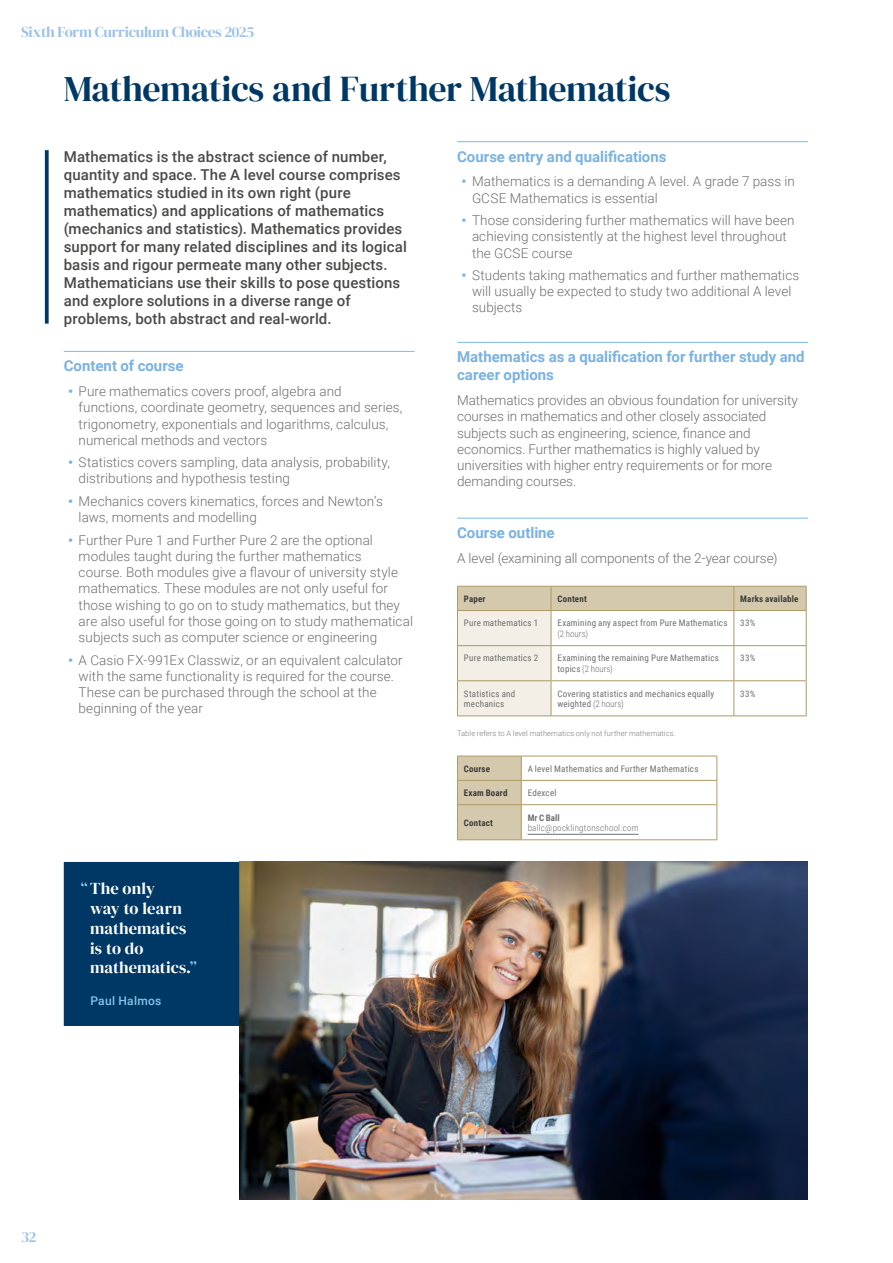
<style>
.page{position:relative;width:893px;height:1263px;background:#fff}
.page>*{position:absolute;margin:0;border:0;box-sizing:border-box;transform-origin:0 0}
.t1{font:36px "DM Serif Display";letter-spacing:-.015em;color:#003865}
.t2{font:16.5px/19.8px "DM Serif Display";color:#fff}
.t3{font:500 15px/18px "Roboto";letter-spacing:.01em;color:#4a4a49}
.t4{font:700 15px/18px "Roboto";color:#7ab2e1}
.t5{font:15px "DM Serif Display";letter-spacing:-.025em;color:#99c1e8}
.t6{font:300 13.5px/16.2px "Roboto";letter-spacing:.005em;color:#706f6f}
.t7{font:500 12px "Roboto";letter-spacing:.025em;color:#89c2eb}
.t8{font:9px/10.8px "Roboto Condensed";letter-spacing:.025em;color:#706f6f}
.t9{font:700 9px "Roboto Condensed";letter-spacing:.02em;color:#3c3c3b}
.t10{font:300 9px "Roboto Condensed";letter-spacing:.025em;color:#706f6f}
.t11{font:700 9px "Roboto Condensed";color:#706f6f}
.t12{font:300 7.5px "Roboto";letter-spacing:.015em;color:#7c7b7b}
.s1{font-weight:900;color:#7ab2e1}
.s2{color:#89c2eb}
.s3{font-weight:300}
</style>
<div class="page">
<img style="left:239px;top:862px;width:569px;height:337px">
<svg style="left:45px;top:150px;width:4px;height:174px"></svg>
<hr style="left:64px;top:351px;width:351px;height:1px;background:#89c2eb">
<hr style="left:457px;top:141px;width:351px;height:1px;background:#89c2eb">
<hr style="left:457px;top:342px;width:351px;height:1px;background:#89c2eb">
<hr style="left:457px;top:518px;width:351px;height:1px;background:#89c2eb">
<svg style="left:457px;top:586px;width:350px;height:130px"></svg>
<hr style="left:457px;top:645px;width:94px;height:1px;background:#ae9a64">
<hr style="left:551px;top:645px;width:183px;height:1px;background:#ae9a64">
<hr style="left:734px;top:645px;width:72px;height:1px;background:#ae9a64">
<hr style="left:551px;top:610px;width:183px;height:1px;background:#ae9a64">
<hr style="left:734px;top:610px;width:72px;height:1px;background:#ae9a64">
<hr style="left:806px;top:611px;width:1px;height:34px;background:#ae9a64">
<hr style="left:806px;top:646px;width:1px;height:34px;background:#ae9a64">
<hr style="left:806px;top:681px;width:1px;height:34px;background:#ae9a64">
<hr style="left:551px;top:715px;width:183px;height:1px;background:#ae9a64">
<hr style="left:734px;top:715px;width:72px;height:1px;background:#ae9a64">
<hr style="left:457px;top:610px;width:94px;height:1px;background:#ae9a64">
<hr style="left:457px;top:611px;width:1px;height:34px;background:#ae9a64">
<hr style="left:551px;top:611px;width:1px;height:34px;background:#ae9a64">
<hr style="left:457px;top:646px;width:1px;height:34px;background:#ae9a64">
<hr style="left:551px;top:646px;width:1px;height:34px;background:#ae9a64">
<hr style="left:457px;top:681px;width:1px;height:34px;background:#ae9a64">
<hr style="left:551px;top:681px;width:1px;height:34px;background:#ae9a64">
<hr style="left:457px;top:715px;width:94px;height:1px;background:#ae9a64">
<hr style="left:521px;top:780px;width:196px;height:1px;background:#ae9a64">
<hr style="left:521px;top:804px;width:196px;height:1px;background:#ae9a64">
<hr style="left:521px;top:756px;width:196px;height:1px;background:#ae9a64">
<svg style="left:716px;top:756px;width:1px;height:48px"></svg>
<hr style="left:716px;top:805px;width:1px;height:34px;background:#ae9a64">
<hr style="left:521px;top:839px;width:196px;height:1px;background:#ae9a64">
<svg style="left:457px;top:756px;width:65px;height:84px;background:#d3c6a9"></svg>
<hr style="left:457px;top:805px;width:1px;height:34px;background:#ae9a64">
<hr style="left:521px;top:805px;width:1px;height:34px;background:#ae9a64">
<hr style="left:457px;top:839px;width:64px;height:1px;background:#ae9a64">
<hr style="left:528px;top:834px;width:111px;height:1px;background:#706f6f">
<div style="left:64px;top:862px;width:175px;height:164px;background:#003865"></div>
<p class="t5" style="left:21px;top:23px;width:234px">Sixth Form Curriculum Choices 2025</p>
<h1 class="t1" style="left:64px;top:68px;width:608px">Mathematics and Further Mathematics</h1>
<p class="t3" style="left:64px;top:147px;width:345px">Mathematics is the abstract science of number, quantity and space. The A level course comprises mathematics studied in its own right (pure mathematics) and applications of mathematics (mechanics and statistics). Mathematics provides support for many related disciplines and its logical basis and rigour permeate many other subjects.<br>Mathematicians use their skills to pose questions and explore solutions in a diverse range of problems, both abstract and real-world.</p>
<p class="t4" style="left:64px;top:356px;width:121px">Content of course</p>
<p class="t6" style="left:79px;top:383px;width:325px;text-indent:-11px"><span class="s1">•</span> Pure mathematics covers proof, algebra and functions, coordinate geometry, sequences and series, trigonometry, exponentials and logarithms, calculus, numerical methods and vectors</p>
<p class="t6" style="left:79px;top:454px;width:313px;text-indent:-11px"><span class="s1">•</span> Statistics covers sampling, data analysis, probability, distributions and hypothesis testing</p>
<p class="t6" style="left:79px;top:493px;width:306px;text-indent:-11px"><span class="s1">•</span> Mechanics covers kinematics, forces and Newton’s laws, moments and modelling</p>
<p class="t6" style="left:79px;top:531px;width:336px;text-indent:-11px"><span class="s1">•</span> Further Pure 1 and Further Pure 2 are the optional modules taught during the further mathematics<br>course. Both modules give a flavour of university style mathematics. These modules are not only useful for those wishing to go on to study mathematics, but they are also useful for those going on to study mathematical subjects such as computer science or engineering</p>
<p class="t6" style="left:79px;top:651px;width:325px;text-indent:-11px"><span class="s1">•</span> A Casio FX-991Ex Classwiz, or an equivalent calculator with the same functionality is required for the course.<br>These can be purchased through the school at the beginning of the year</p>
<p class="t2" style="left:90px;top:879px;width:108px;text-indent:-9px"><span class="s2">“</span>The only<br>way to learn mathematics is to do mathematics.<span class="s2">”</span></p>
<p class="t7" style="left:90px;top:992px;width:73px">Paul Halmos</p>
<p class="t4" style="left:457px;top:147px;width:211px">Course entry and qualifications</p>
<p class="t6" style="left:472px;top:173px;width:324px;text-indent:-11px"><span class="s1">•</span> Mathematics is a demanding A level. A grade 7 pass in<br>GCSE Mathematics is essential</p>
<p class="t6" style="left:472px;top:212px;width:324px;text-indent:-11px"><span class="s1">•</span> Those considering further mathematics will have been achieving consistently at the highest level throughout the GCSE course</p>
<p class="t6" style="left:472px;top:267px;width:329px;text-indent:-11px"><span class="s1">•</span> Students taking mathematics and further mathematics will usually be expected to study two additional A level subjects</p>
<p class="t4" style="left:457px;top:347px;width:349px">Mathematics as a qualification for further study and career options</p>
<p class="t6" style="left:457px;top:392px;width:342px">Mathematics provides an obvious foundation for university courses in mathematics and other closely associated subjects such as engineering, science, finance and economics. Further mathematics is highly valued by universities with higher entry requirements or for more demanding courses.</p>
<p class="t4" style="left:457px;top:523px;width:99px">Course outline</p>
<p class="t6" style="left:457px;top:549px;width:322px">A level (examining all components of the 2-year course)</p>
<p class="t9" style="left:464px;top:592px;width:23px">Paper</p>
<p class="t9" style="left:557px;top:592px;width:31px">Content</p>
<p class="t9" style="left:740px;top:592px;width:60px">Marks available</p>
<p class="t8" style="left:464px;top:617px;width:76px">Pure mathematics 1</p>
<p class="t8" style="left:557px;top:617px;width:172px">Examining any aspect from Pure Mathematics</p>
<p class="t10" style="left:557px;top:628px;width:32px">(2 hours)</p>
<p class="t8" style="left:740px;top:617px;width:17px">33%</p>
<p class="t8" style="left:464px;top:652px;width:76px">Pure mathematics 2</p>
<p class="t8" style="left:557px;top:652px;width:163px">Examining the remaining Pure Mathematics topics <span class="s3">(2 hours)</span></p>
<p class="t8" style="left:740px;top:652px;width:17px">33%</p>
<p class="t8" style="left:464px;top:688px;width:53px">Statistics and mechanics</p>
<p class="t8" style="left:557px;top:688px;width:158px">Covering statistics and mechanics equally weighted <span class="s3">(2 hours)</span></p>
<p class="t8" style="left:740px;top:688px;width:17px">33%</p>
<p class="t12" style="left:457px;top:728px;width:220px">Table refers to A level mathematics only not further mathematics.</p>
<p class="t9" style="left:464px;top:762px;width:28px">Course</p>
<p class="t8" style="left:528px;top:763px;width:172px">A level Mathematics and Further Mathematics</p>
<p class="t9" style="left:464px;top:787px;width:45px">Exam Board</p>
<p class="t8" style="left:528px;top:787px;width:30px">Edexcel</p>
<p class="t9" style="left:464px;top:816px;width:31px">Contact</p>
<p class="t11" style="left:528px;top:811px;width:34px">Mr C Ball</p>
<p class="t10" style="left:528px;top:822px;width:112px">ballc@pocklingtonschool.com</p>
<p class="t5" style="left:21px;top:1228px;width:17px">32</p>
</div>
